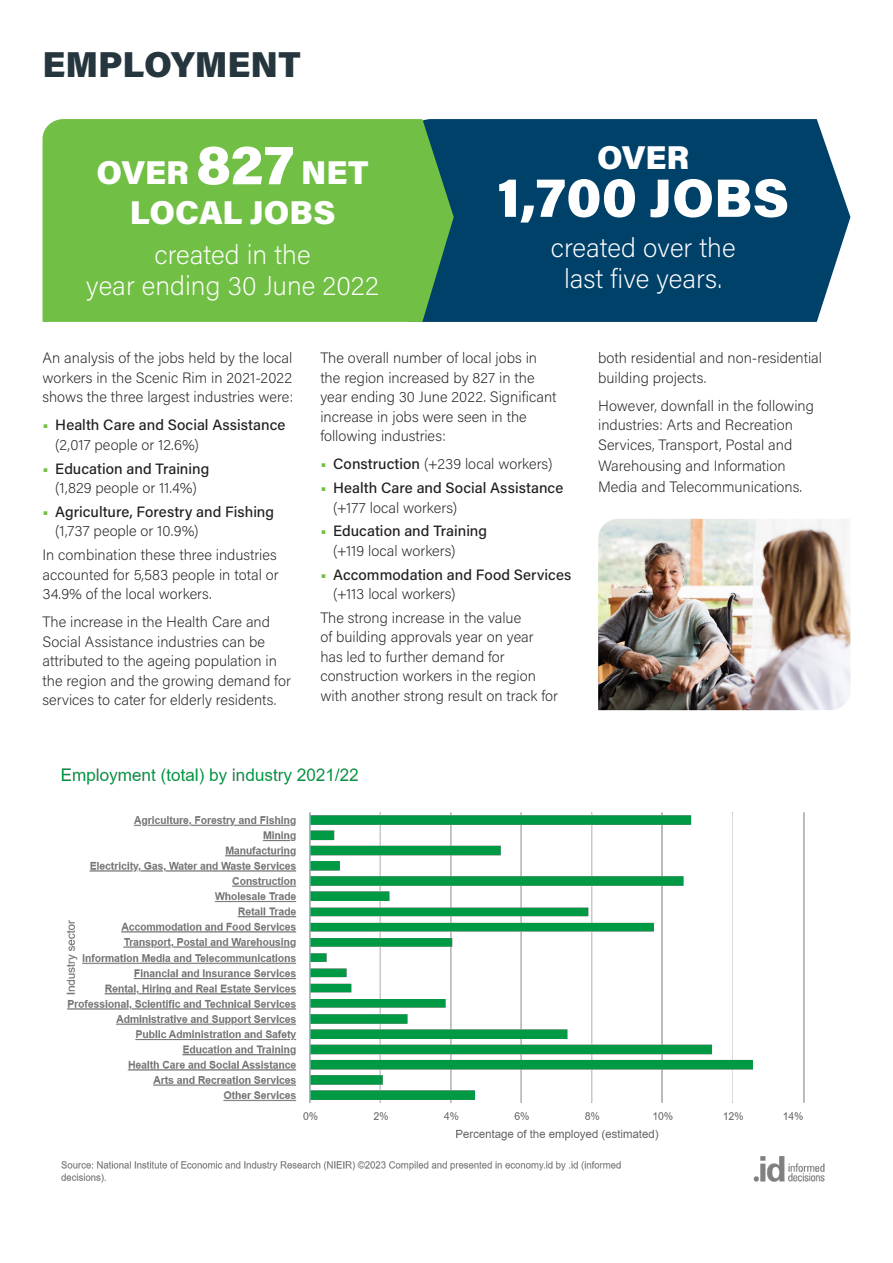
<style>
.page{position:relative;width:893px;height:1263px;background:#fff}
.page>*{position:absolute;margin:0;border:0;box-sizing:border-box;transform-origin:0 0}
.t1{font:900 54px "Acumin Pro";letter-spacing:.005em;color:#fff}
.t2{font:900 36px "Acumin Pro";color:#25363f}
.t3{font:900 33px/39.6px "Acumin Pro";color:#fff;text-align:center}
.t4{font:200 27px/31.5px "Acumin Pro";color:#fff;text-align:center}
.New_body{font:200 15px/19.5px "Acumin Pro";color:#231f20}
.t5{font:500 15px/19.5px "Acumin Pro";color:#231f20}
.s1{font-size:54px}
.s2{font-weight:700;color:#71bf44}
.s3{font-weight:200}
.s4{font-weight:500}
</style>
<div class="page">
<img style="left:598px;top:519px;width:252px;height:191px">
<div style="left:454px;top:119px;width:396px;height:203px;background:#00416a"></div>
<div style="left:43px;top:119px;width:411px;height:203px;background:#71bf44"></div>
<img style="left:61px;top:812px;width:764px;height:371px">
<img style="left:61px;top:768px;width:297px;height:17px">
<p class="t2" style="left:43px;top:39px;width:260px">EMPLOYMENT</p>
<p class="t3" style="left:97px;top:151px;width:274px">OVER <span class="s1">827</span> NET<br>LOCAL JOBS</p>
<p class="t4" style="left:86px;top:238px;width:294px">created in the<br>year ending 30 June 2022</p>
<p class="t3" style="left:597px;top:136px;width:94px">OVER</p>
<p class="t1" style="left:497px;top:160px;width:293px">1,700 JOBS</p>
<p class="t4" style="left:551px;top:231px;width:186px">created over the last five years.</p>
<p class="New_body" style="left:43px;top:348px;width:252px;text-align:justify">An analysis of the jobs held by the local workers in the Scenic Rim in 2021-2022 shows the three largest industries were:</p>
<p class="t5" style="left:55px;top:415px;width:232px;text-indent:-13px"><span class="s2">•</span> Health Care and Social Assistance <span class="s3">(2,017 people or 12.6%)</span></p>
<p class="t5" style="left:43px;top:458px;width:168px;text-align:center"><span class="s2">•</span> Education and Training <span class="s3">(1,829 people or 11.4%)</span></p>
<p class="t5" style="left:55px;top:501px;width:220px;text-indent:-13px"><span class="s2">•</span> Agriculture, Forestry and Fishing <span class="s3">(1,737 people or 10.9%)</span></p>
<p class="New_body" style="left:43px;top:544px;width:238px">In combination these three industries accounted for 5,583 people in total or<br>34.9% of the local workers.</p>
<p class="New_body" style="left:43px;top:611px;width:250px">The increase in the Health Care and Social Assistance industries can be attributed to the ageing population in the region and the growing demand for services to cater for elderly residents.</p>
<p class="New_body" style="left:320px;top:348px;width:238px">The overall number of local jobs in the region increased by 827 in the year ending 30 June 2022. Significant increase in jobs were seen in the following industries:</p>
<p class="New_body" style="left:320px;top:454px;width:234px"><span class="s2">•</span> <span class="s4">Construction</span> (+239 local workers)</p>
<p class="t5" style="left:333px;top:477px;width:232px;text-indent:-13px"><span class="s2">•</span> Health Care and Social Assistance <span class="s3">(+177 local workers)</span></p>
<p class="t5" style="left:333px;top:521px;width:156px;text-indent:-13px"><span class="s2">•</span> Education and Training <span class="s3">(+119 local workers)</span></p>
<p class="t5" style="left:333px;top:564px;width:240px;text-indent:-13px"><span class="s2">•</span> Accommodation and Food Services <span class="s3">(+113 local workers)</span></p>
<p class="New_body" style="left:320px;top:607px;width:239px">The strong increase in the value<br>of building approvals year on year has led to further demand for construction workers in the region with another strong result on track for</p>
<p class="New_body" style="left:598px;top:348px;width:225px">both residential and non-residential building projects.</p>
<p class="New_body" style="left:598px;top:395px;width:217px">However, downfall in the following industries: Arts and Recreation<br>Services, Transport, Postal and</p>
<p class="New_body" style="left:598px;top:454px;width:206px;line-height:21px">Warehousing and Information<br>Media and Telecommunications.</p>
</div>
